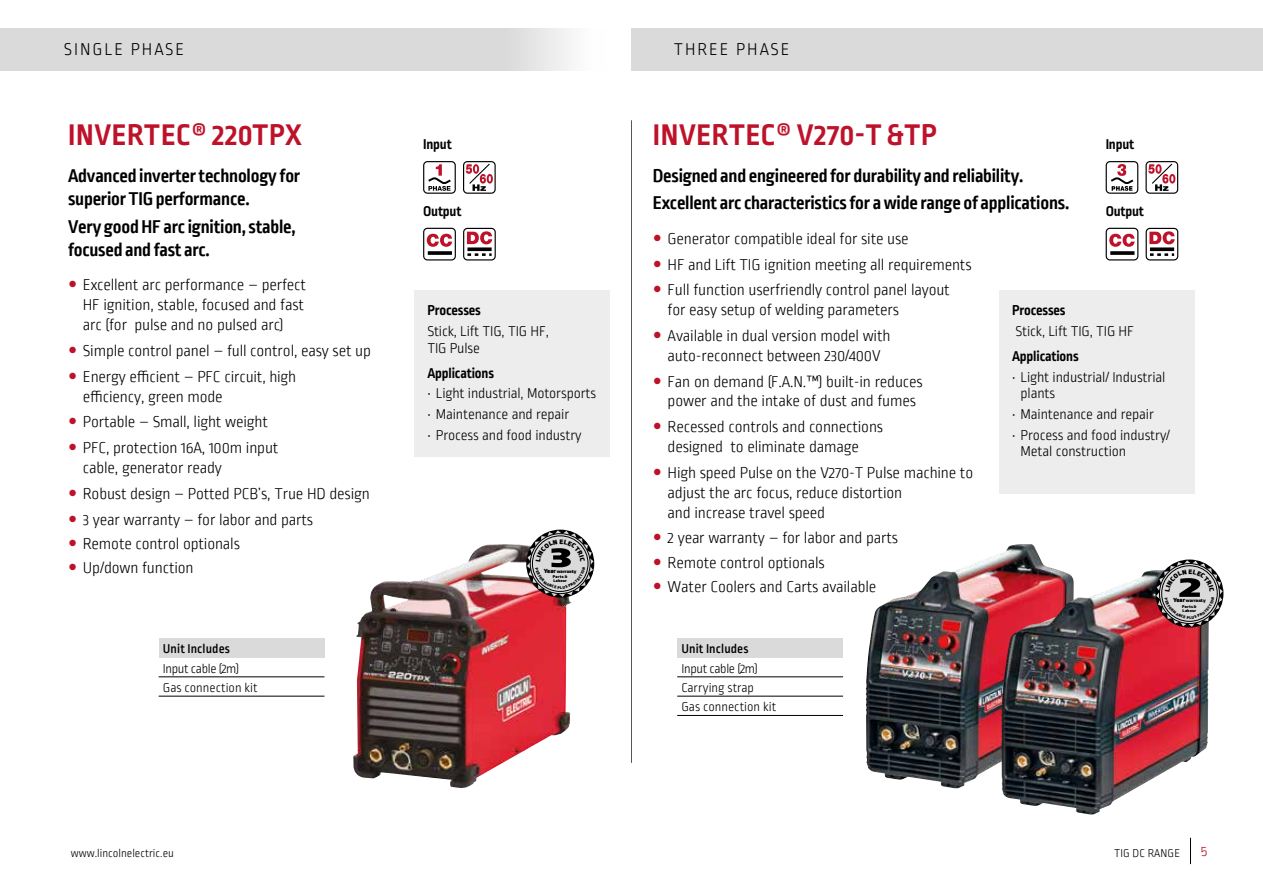
<style>
.page{position:relative;width:1263px;height:893px;background:#fff}
.page>*{position:absolute;margin:0;border:0;box-sizing:border-box;transform-origin:0 0}
.t1{font:700 31.5px "Ropa Sans Pro";letter-spacing:.02em;color:#bd122a}
.t2{font:900 30.6px "Ropa Sans Pro";color:#000;scale:1.8 1}
.t3{font:700 19.5px/23.4px "Ropa Sans PTT";letter-spacing:-.01em;color:#000}
.t4{font:300 18px "Ropa Sans Pro";letter-spacing:.11em;color:#000}
.t5{font:300 16.5px/25.8px "Ropa Sans PTT";letter-spacing:-.01em;color:#000}
.t6{font:300 15px/16.5px "Ropa Sans Pro";letter-spacing:-.01em;color:#000}
.t7{font:700 15px "Ropa Sans Pro";letter-spacing:-.01em;color:#000}
.t8{font:300 15px "Ropa Sans Pro";color:#bd122a}
.t9{font:300 13.5px/19.4px "Ropa Sans Pro";color:#000}
.t10{font:500 13.5px "Ropa Sans Pro";letter-spacing:.01em;color:#000}
.t11{font:300 12px "Ropa Sans Pro";color:#000}
.t12{font:900 6.3px "Ropa Sans Pro";letter-spacing:.005em;color:#000;scale:1.2 1}
.t13{font:900 4.8px "Ropa Sans Pro";letter-spacing:.005em;color:#000;scale:1.2 1}
.t14{font:900 4.2px/3.9px "Ropa Sans Pro";letter-spacing:.035em;color:#000;scale:1.25 1}
</style>
<div class="page">
<img style="left:866px;top:544px;width:192px;height:244px">
<div style="left:999px;top:291px;width:196px;height:203px;background:#ededed"></div>
<div style="left:631px;top:28px;width:632px;height:43px;background:#dadada"></div>
<img style="left:1001px;top:570px;width:208px;height:245px">
<div style="left:677px;top:638px;width:166px;height:19px;background:#dadada"></div>
<hr style="left:677px;top:677px;width:166px;height:1px;background:#000">
<hr style="left:677px;top:696px;width:166px;height:1px;background:#000">
<hr style="left:677px;top:715px;width:166px;height:1px;background:#000">
<div style="left:415px;top:291px;width:195px;height:166px;background:#ededed"></div>
<img style="left:353px;top:544px;width:219px;height:244px">
<div style="left:159px;top:638px;width:165px;height:19px;background:#dadada"></div>
<hr style="left:159px;top:677px;width:165px;height:1px;background:#000">
<hr style="left:159px;top:696px;width:165px;height:1px;background:#000">
<div style="left:423px;top:161px;width:33px;height:33px;border:1px solid #000;border-radius:4px"></div>
<svg style="left:428px;top:164px;width:23px;height:27px"></svg>
<div style="left:463px;top:161px;width:33px;height:33px;border:1px solid #000;border-radius:4px"></div>
<svg style="left:466px;top:162px;width:27px;height:29px"></svg>
<div style="left:423px;top:228px;width:33px;height:32px;border:1px solid #000;border-radius:4px"></div>
<svg style="left:427px;top:234px;width:25px;height:13px"></svg>
<svg style="left:428px;top:251px;width:24px;height:4px"></svg>
<div style="left:463px;top:228px;width:33px;height:32px;border:1px solid #000;border-radius:4px"></div>
<svg style="left:467px;top:231px;width:25px;height:13px"></svg>
<svg style="left:467px;top:247px;width:25px;height:4px"></svg>
<svg style="left:467px;top:253px;width:25px;height:3px"></svg>
<div style="left:1106px;top:161px;width:32px;height:33px;border:1px solid #000;border-radius:4px"></div>
<svg style="left:1111px;top:164px;width:23px;height:27px"></svg>
<div style="left:1145px;top:161px;width:33px;height:33px;border:1px solid #000;border-radius:4px"></div>
<svg style="left:1148px;top:162px;width:27px;height:29px"></svg>
<div style="left:1106px;top:228px;width:32px;height:32px;border:1px solid #000;border-radius:4px"></div>
<svg style="left:1109px;top:234px;width:25px;height:13px"></svg>
<svg style="left:1110px;top:251px;width:24px;height:4px"></svg>
<svg style="left:1146px;top:228px;width:32px;height:32px"></svg>
<div style="left:1146px;top:228px;width:32px;height:32px;border:1px solid #000;border-radius:4px"></div>
<svg style="left:1149px;top:231px;width:26px;height:13px"></svg>
<svg style="left:1150px;top:247px;width:24px;height:4px"></svg>
<svg style="left:1150px;top:253px;width:24px;height:3px"></svg>
<hr style="left:631px;top:120px;width:1px;height:643px;background:#575756">
<div style="left:0;top:28px;width:606px;height:43px;background:#dadada"></div>
<svg style="left:1190px;top:838px;width:1px;height:26px"></svg>
<svg style="left:527px;top:530px;width:66px;height:67px;background:#b5b0b0"></svg>
<svg style="left:1156px;top:560px;width:67px;height:67px;background:#b3aaab"></svg>
<p class="t4" style="left:64px;top:39px;width:122px">SINGLE PHASE</p>
<h1 class="t1" style="left:68px;top:117px;width:235px">INVERTEC® 220TPX</h1>
<p class="t3" style="left:68px;top:165px;width:234px">Advanced inverter technology for superior TIG performance.</p>
<p class="t3" style="left:68px;top:216px;width:229px">Very good HF arc ignition, stable, focused and fast arc.</p>
<p class="t5" style="left:83px;top:276px;width:225px;line-height:19.8px">Excellent arc performance – perfect<br>HF ignition, stable, focused and fast arc (for pulse and no pulsed arc)</p>
<p class="t5" style="left:83px;top:339px;width:290px">Simple control panel – full control, easy set up<br>Energy efficient – PFC circuit, high</p>
<p class="t5" style="left:83px;top:384px;width:197px">efficiency, green mode<br>Portable – Small, light weight<br>PFC, protection 16A, 100m input</p>
<p class="t5" style="left:83px;top:456px;width:288px">cable, generator ready<br>Robust design – Potted PCB’s, True HD design<br>3 year warranty – for labor and parts</p>
<p class="t5" style="left:83px;top:533px;width:159px;line-height:24px">Remote control optionals<br>Up/down function</p>
<p class="t10" style="left:163px;top:641px;width:69px">Unit Includes</p>
<p class="t9" style="left:163px;top:659px;width:96px">Input cable (2m)<br>Gas connection kit</p>
<p class="t7" style="left:423px;top:136px;width:30px">Input</p>
<p class="t7" style="left:423px;top:203px;width:40px">Output</p>
<p class="t7" style="left:427px;top:302px;width:55px">Processes</p>
<p class="t6" style="left:427px;top:324px;width:123px">Stick, Lift TIG, TIG HF,<br>TIG Pulse</p>
<p class="t7" style="left:427px;top:364px;width:68px">Applications</p>
<p class="t6" style="left:427px;top:386px;width:170px">• Light industrial, Motorsports</p>
<p class="t6" style="left:427px;top:407px;width:143px">• Maintenance and repair</p>
<p class="t6" style="left:427px;top:428px;width:156px">• Process and food industry</p>
<h2 class="t2" style="left:551px;top:538px;width:13px">3</h2>
<p class="t13" style="left:557px;top:568px;width:18px">warranty</p>
<p class="t14" style="left:553px;top:575px;width:13px">Parts &amp;<br>Labour</p>
<p class="t12" style="left:544px;top:567px;width:12px">Year</p>
<p class="t4" style="left:674px;top:39px;width:117px">THREE PHASE</p>
<h1 class="t1" style="left:653px;top:117px;width:285px">INVERTEC® V270-T &amp;TP</h1>
<p class="t3" style="left:653px;top:163px;width:418px;line-height:27.6px">Designed and engineered for durability and reliability.<br>Excellent arc characteristics for a wide range of applications.</p>
<p class="t5" style="left:668px;top:226px;width:305px">Generator compatible ideal for site use<br>HF and Lift TIG ignition meeting all requirements<br>Full function userfriendly control panel layout</p>
<p class="t5" style="left:668px;top:298px;width:233px">for easy setup of welding parameters<br>Available in dual version model with</p>
<p class="t5" style="left:668px;top:344px;width:257px">auto-reconnect between 230/400V<br>Fan on demand (F.A.N.™) built-in reduces</p>
<p class="t5" style="left:668px;top:389px;width:250px">power and the intake of dust and fumes<br>Recessed controls and connections</p>
<p class="t5" style="left:668px;top:435px;width:307px">designed to eliminate damage<br>High speed Pulse on the V270-T Pulse machine to</p>
<p class="t5" style="left:668px;top:484px;width:236px;line-height:19.8px">adjust the arc focus, reduce distortion and increase travel speed</p>
<p class="t5" style="left:668px;top:527px;width:232px;line-height:24px">2 year warranty – for labor and parts<br>Remote control optionals<br>Water Coolers and Carts available</p>
<p class="t7" style="left:1106px;top:136px;width:30px">Input</p>
<p class="t7" style="left:1106px;top:203px;width:40px">Output</p>
<p class="t7" style="left:1012px;top:302px;width:55px">Processes</p>
<p class="t6" style="left:1015px;top:324px;width:120px">Stick, Lift TIG, TIG HF</p>
<p class="t7" style="left:1012px;top:348px;width:68px">Applications</p>
<p class="t6" style="left:1020px;top:370px;width:146px;text-indent:-9px">• Light industrial/ Industrial plants</p>
<p class="t6" style="left:1012px;top:407px;width:143px">• Maintenance and repair</p>
<p class="t6" style="left:1020px;top:428px;width:151px;text-indent:-9px">• Process and food industry/<br>Metal construction</p>
<h2 class="t2" style="left:1179px;top:568px;width:14px">2</h2>
<p class="t13" style="left:1186px;top:598px;width:18px">warranty</p>
<p class="t14" style="left:1182px;top:605px;width:13px">Parts &amp;<br>Labour</p>
<p class="t12" style="left:1173px;top:597px;width:12px">Year</p>
<p class="t10" style="left:681px;top:641px;width:69px">Unit Includes</p>
<p class="t9" style="left:681px;top:659px;width:96px">Input cable (2m)<br>Carrying strap<br>Gas connection kit</p>
<p class="t11" style="left:71px;top:847px;width:104px">www.lincolnelectric.eu</p>
<p class="t11" style="left:1114px;top:847px;width:67px">TIG DC RANGE</p>
<p class="t8" style="left:1201px;top:843px;width:8px">5</p>
</div>
